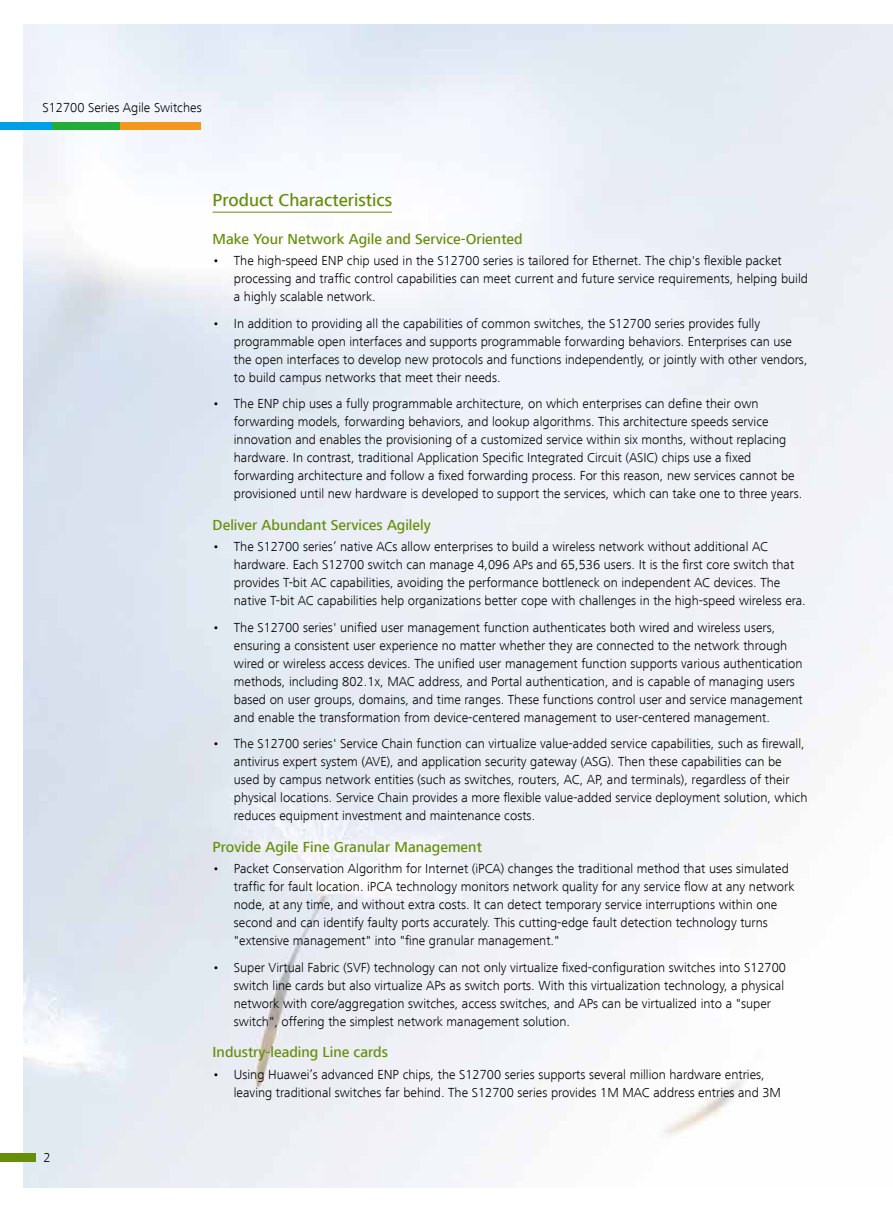
<style>
.page{position:relative;width:893px;height:1212px;background:#fff}
.page>*{position:absolute;margin:0;border:0;box-sizing:border-box;transform-origin:0 0}
.t1{font:500 18px "Frutiger Next LT";color:#678e0a}
.t2{font:500 15px "Frutiger Next LT";color:#678e0a}
.t3{font:300 13.5px/18px "Frutiger Next LT";color:#000}
</style>
<div class="page">
<img style="left:24px;top:25px;width:869px;height:1162px">
<hr style="left:213px;top:212px;width:179px;height:1px;background:#678e0a">
<div style="left:0;top:1153px;width:35px;height:8px;background:#678e0a"></div>
<div style="left:0;top:122px;width:96px;height:7px;background:#00a0e9"></div>
<div style="left:52px;top:122px;width:105px;height:7px;background:#22ac38"></div>
<div style="left:120px;top:122px;width:81px;height:7px;background:#f3981c"></div>
<p class="t3" style="left:43px;top:99px;width:161px">S12700 Series Agile Switches</p>
<p class="t3" style="left:43px;top:1149px;width:9px">2</p>
<h1 class="t1" style="left:213px;top:190px;width:181px">Product Characteristics</h1>
<p class="t2" style="left:213px;top:230px;width:312px">Make Your Network Agile and Service-Oriented</p>
<p class="t3" style="left:234px;top:252px;width:575px;text-indent:-21px">• The high-speed ENP chip used in the S12700 series is tailored for Ethernet. The chip's flexible packet processing and traffic control capabilities can meet current and future service requirements, helping build a highly scalable network.</p>
<p class="t3" style="left:234px;top:314px;width:575px;text-indent:-21px">• In addition to providing all the capabilities of common switches, the S12700 series provides fully programmable open interfaces and supports programmable forwarding behaviors. Enterprises can use the open interfaces to develop new protocols and functions independently, or jointly with other vendors, to build campus networks that meet their needs.</p>
<p class="t3" style="left:234px;top:395px;width:570px;text-indent:-21px">• The ENP chip uses a fully programmable architecture, on which enterprises can define their own forwarding models, forwarding behaviors, and lookup algorithms. This architecture speeds service innovation and enables the provisioning of a customized service within six months, without replacing hardware. In contrast, traditional Application Specific Integrated Circuit (ASIC) chips use a fixed forwarding architecture and follow a fixed forwarding process. For this reason, new services cannot be provisioned until new hardware is developed to support the services, which can take one to three years.</p>
<p class="t2" style="left:213px;top:516px;width:220px">Deliver Abundant Services Agilely</p>
<p class="t3" style="left:234px;top:538px;width:573px;text-indent:-21px">• The S12700 series’ native ACs allow enterprises to build a wireless network without additional AC hardware. Each S12700 switch can manage 4,096 APs and 65,536 users. It is the first core switch that provides T-bit AC capabilities, avoiding the performance bottleneck on independent AC devices. The native T-bit AC capabilities help organizations better cope with challenges in the high-speed wireless era.</p>
<p class="t3" style="left:234px;top:618px;width:570px;text-indent:-21px">• The S12700 series' unified user management function authenticates both wired and wireless users, ensuring a consistent user experience no matter whether they are connected to the network through wired or wireless access devices. The unified user management function supports various authentication methods, including 802.1x, MAC address, and Portal authentication, and is capable of managing users based on user groups, domains, and time ranges. These functions control user and service management and enable the transformation from device-centered management to user-centered management.</p>
<p class="t3" style="left:234px;top:735px;width:575px;text-indent:-21px">• The S12700 series' Service Chain function can virtualize value-added service capabilities, such as firewall, antivirus expert system (AVE), and application security gateway (ASG). Then these capabilities can be used by campus network entities (such as switches, routers, AC, AP, and terminals), regardless of their physical locations. Service Chain provides a more flexible value-added service deployment solution, which reduces equipment investment and maintenance costs.</p>
<p class="t2" style="left:213px;top:838px;width:271px">Provide Agile Fine Granular Management</p>
<p class="t3" style="left:234px;top:860px;width:562px;text-indent:-21px">• Packet Conservation Algorithm for Internet (iPCA) changes the traditional method that uses simulated traffic for fault location. iPCA technology monitors network quality for any service flow at any network node, at any time, and without extra costs. It can detect temporary service interruptions within one second and can identify faulty ports accurately. This cutting-edge fault detection technology turns "extensive management" into "fine granular management."</p>
<p class="t3" style="left:234px;top:958px;width:554px;text-indent:-21px">• Super Virtual Fabric (SVF) technology can not only virtualize fixed-configuration switches into S12700 switch line cards but also virtualize APs as switch ports. With this virtualization technology, a physical network with core/aggregation switches, access switches, and APs can be virtualized into a "super switch", offering the simplest network management solution.</p>
<p class="t2" style="left:213px;top:1044px;width:177px">Industry-leading Line cards</p>
<p class="t3" style="left:234px;top:1065px;width:549px;text-indent:-21px">• Using Huawei’s advanced ENP chips, the S12700 series supports several million hardware entries, leaving traditional switches far behind. The S12700 series provides 1M MAC address entries and 3M</p>
</div>
